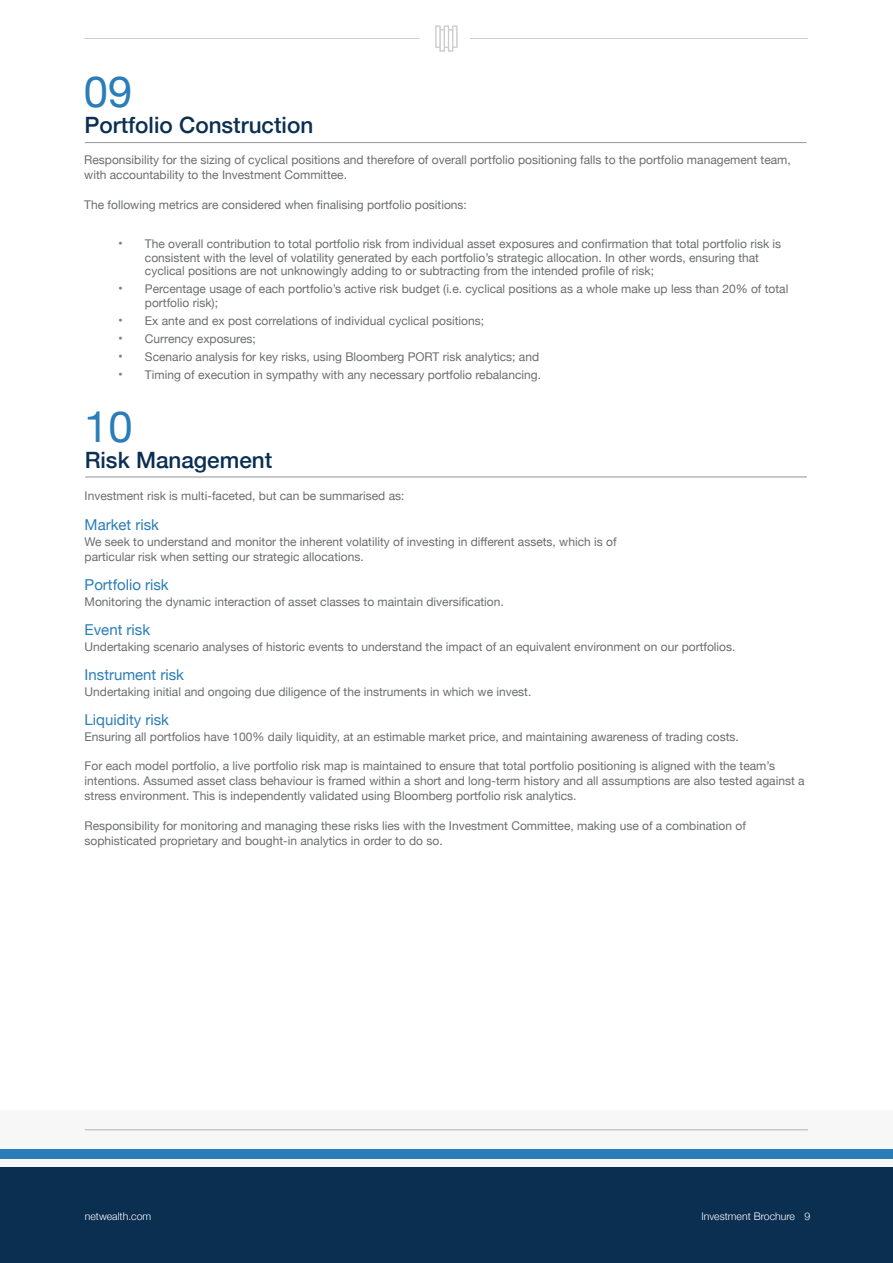
<style>
.page{position:relative;width:893px;height:1263px;background:#fff}
.page>*{position:absolute;margin:0;border:0;box-sizing:border-box;transform-origin:0 0}
.t1{font:43.5px "Helvetica Neue";color:#2a7db8}
.t2{font:500 22.5px "Helvetica Neue";color:#0b2f51}
.t3{font:15px "Helvetica Neue";color:#2a7db8}
.t4{font:12px/15px "Helvetica Neue";color:#6c6d70}
.t5{font:300 12px "Helvetica Neue";color:#fff}
.t6{font:300 10.5px "Helvetica Neue";color:#fff}
.s1{font-size:13.5px;color:#808285}
</style>
<div class="page">
<hr style="left:85px;top:142px;width:721px;height:1px;background:#939598">
<hr style="left:85px;top:477px;width:722px;height:1px;background:#939598">
<div style="left:0;top:1110px;width:893px;height:98px;background:#f7f7f8"></div>
<hr style="left:84px;top:38px;width:335px;height:1px;background:#939598">
<hr style="left:470px;top:38px;width:338px;height:1px;background:#939598">
<svg style="left:435px;top:26px;width:22px;height:26px"></svg>
<div style="left:0;top:1167px;width:893px;height:96px;background:#0b2f51"></div>
<div style="left:0;top:1149px;width:893px;height:10px;background:#2a7db8"></div>
<hr style="left:85px;top:1129px;width:723px;height:1px;background:#6c6d70">
<p class="t1" style="left:84px;top:60px;width:50px">09</p>
<p class="t2" style="left:84px;top:107px;width:230px">Portfolio Construction</p>
<p class="t4" style="left:84px;top:153px;width:708px">Responsibility for the sizing of cyclical positions and therefore of overall portfolio positioning falls to the portfolio management team, with accountability to the Investment Committee.</p>
<p class="t4" style="left:84px;top:198px;width:384px">The following metrics are considered when finalising portfolio positions:</p>
<p class="t4" style="left:145px;top:238px;width:638px;line-height:13.5px;text-indent:-27px"><span class="s1">•</span> The overall contribution to total portfolio risk from individual asset exposures and confirmation that total portfolio risk is consistent with the level of volatility generated by each portfolio’s strategic allocation. In other words, ensuring that cyclical positions are not unknowingly adding to or subtracting from the intended profile of risk;</p>
<p class="t4" style="left:145px;top:283px;width:645px;line-height:13.5px;text-indent:-27px"><span class="s1">•</span> Percentage usage of each portfolio’s active risk budget (i.e. cyclical positions as a whole make up less than 20% of total portfolio risk);</p>
<p class="t4" style="left:118px;top:314px;width:367px"><span class="s1">•</span> Ex ante and ex post correlations of individual cyclical positions;</p>
<p class="t4" style="left:118px;top:332px;width:139px"><span class="s1">•</span> Currency exposures;</p>
<p class="t4" style="left:118px;top:350px;width:422px"><span class="s1">•</span> Scenario analysis for key risks, using Bloomberg PORT risk analytics; and</p>
<p class="t4" style="left:118px;top:368px;width:424px"><span class="s1">•</span> Timing of execution in sympathy with any necessary portfolio rebalancing.</p>
<p class="t1" style="left:84px;top:395px;width:50px">10</p>
<p class="t2" style="left:85px;top:441px;width:189px">Risk Management</p>
<p class="t4" style="left:85px;top:489px;width:321px">Investment risk is multi-faceted, but can be summarised as:</p>
<p class="t3" style="left:85px;top:514px;width:76px">Market risk</p>
<p class="t4" style="left:85px;top:535px;width:533px">We seek to understand and monitor the inherent volatility of investing in different assets, which is of particular risk when setting our strategic allocations.</p>
<p class="t3" style="left:85px;top:574px;width:86px">Portfolio risk</p>
<p class="t4" style="left:85px;top:595px;width:421px">Monitoring the dynamic interaction of asset classes to maintain diversification.</p>
<p class="t3" style="left:85px;top:619px;width:67px">Event risk</p>
<p class="t4" style="left:85px;top:640px;width:652px">Undertaking scenario analyses of historic events to understand the impact of an equivalent environment on our portfolios.</p>
<p class="t3" style="left:85px;top:664px;width:101px">Instrument risk</p>
<p class="t4" style="left:85px;top:685px;width:448px">Undertaking initial and ongoing due diligence of the instruments in which we invest.</p>
<p class="t3" style="left:85px;top:709px;width:86px">Liquidity risk</p>
<p class="t4" style="left:85px;top:730px;width:656px">Ensuring all portfolios have 100% daily liquidity, at an estimable market price, and maintaining awareness of trading costs.</p>
<p class="t4" style="left:85px;top:759px;width:721px">For each model portfolio, a live portfolio risk map is maintained to ensure that total portfolio positioning is aligned with the team’s intentions. Assumed asset class behaviour is framed within a short and long-term history and all assumptions are also tested against a stress environment. This is independently validated using Bloomberg portfolio risk analytics.</p>
<p class="t4" style="left:85px;top:819px;width:663px">Responsibility for monitoring and managing these risks lies with the Investment Committee, making use of a combination of sophisticated proprietary and bought-in analytics in order to do so.</p>
<p class="t6" style="left:85px;top:1208px;width:68px">netwealth.com</p>
<p class="t6" style="left:804px;top:1208px;width:7px">9</p>
<p class="t5" style="left:103px;top:1207px;width:108px">Investment Brochure</p>
<p class="t6" style="left:701px;top:1208px;width:95px">Investment Brochure</p>
<p class="t5" style="left:803px;top:1207px;width:8px">8</p>
</div>
